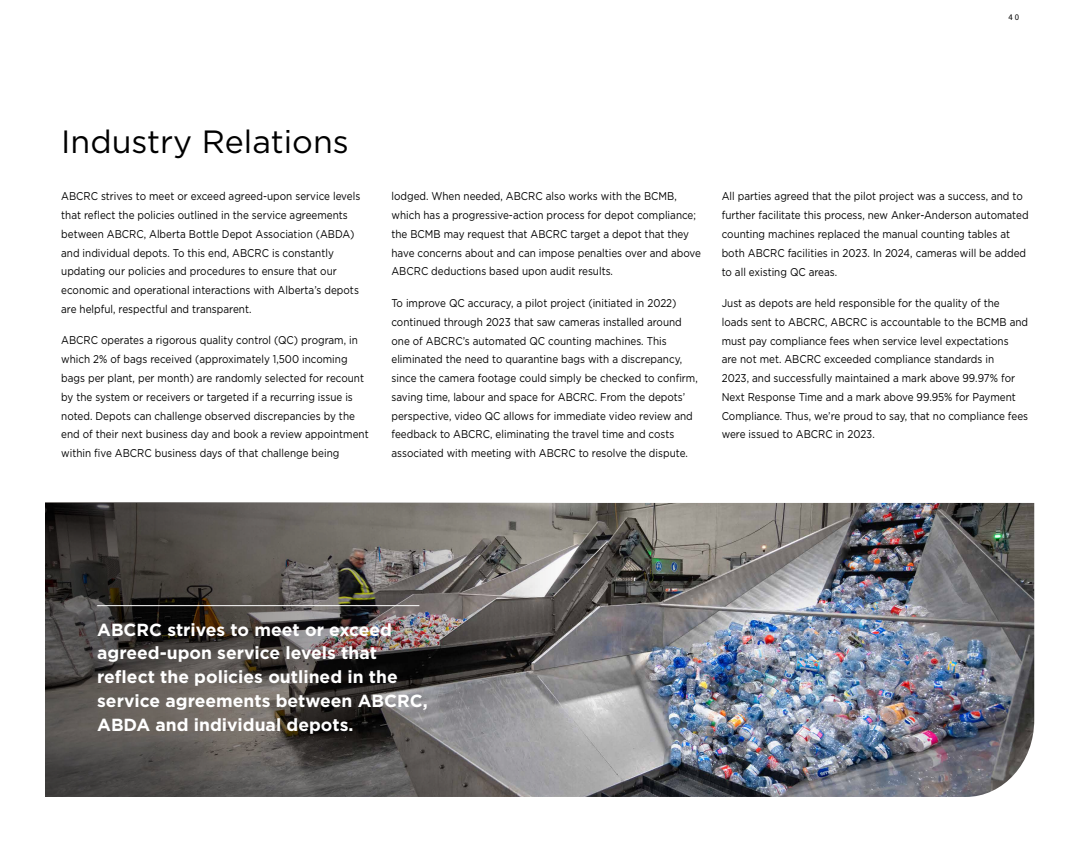
<style>
.page{position:relative;width:1080px;height:842px;background:#fff}
.page>*{position:absolute;margin:0;border:0;box-sizing:border-box;transform-origin:0 0}
.t1{font:32.12px "Gotham";color:#000}
.t2{font:700 17.5px/23.8px "Gotham";color:#fff}
.t3{font:11.25px/18.8px "Gotham";color:#000;scale:.88 1}
.t4{font:8.75px "Source Sans Pro";color:#000}
</style>
<div class="page">
<img style="left:688px;top:503px;width:346px;height:294px">
<svg style="left:45px;top:503px;width:643px;height:294px;background:#63605e"></svg>
<hr style="left:97px;top:605px;width:322px;height:1px;background:#fff">
<p class="t4" style="left:1008px;top:11px;width:12px">40</p>
<h1 class="t1" style="left:61px;top:121px;width:289px">Industry Relations</h1>
<p class="t3" style="left:61px;top:187px;width:341px">ABCRC strives to meet or exceed agreed-upon service levels that reflect the policies outlined in the service agreements between ABCRC, Alberta Bottle Depot Association (ABDA) and individual depots. To this end, ABCRC is constantly updating our policies and procedures to ensure that our economic and operational interactions with Alberta’s depots are helpful, respectful and transparent.</p>
<p class="t3" style="left:61px;top:331px;width:351px">ABCRC operates a rigorous quality control (QC) program, in which 2% of bags received (approximately 1,500 incoming bags per plant, per month) are randomly selected for recount by the system or receivers or targeted if a recurring issue is noted. Depots can challenge observed discrepancies by the end of their next business day and book a review appointment within five ABCRC business days of that challenge being</p>
<p class="t3" style="left:391px;top:187px;width:353px">lodged. When needed, ABCRC also works with the BCMB, which has a progressive-action process for depot compliance; the BCMB may request that ABCRC target a depot that they have concerns about and can impose penalties over and above ABCRC deductions based upon audit results.</p>
<p class="t3" style="left:391px;top:293px;width:350px">To improve QC accuracy, a pilot project (initiated in 2022) continued through 2023 that saw cameras installed around one of ABCRC’s automated QC counting machines. This eliminated the need to quarantine bags with a discrepancy, since the camera footage could simply be checked to confirm, saving time, labour and space for ABCRC. From the depots’ perspective, video QC allows for immediate video review and feedback to ABCRC, eliminating the travel time and costs associated with meeting with ABCRC to resolve the dispute.</p>
<p class="t3" style="left:722px;top:187px;width:350px">All parties agreed that the pilot project was a success, and to further facilitate this process, new Anker-Anderson automated counting machines replaced the manual counting tables at both ABCRC facilities in 2023. In 2024, cameras will be added to all existing QC areas.</p>
<p class="t3" style="left:722px;top:293px;width:350px">Just as depots are held responsible for the quality of the loads sent to ABCRC, ABCRC is accountable to the BCMB and must pay compliance fees when service level expectations<br>are not met. ABCRC exceeded compliance standards in<br>2023, and successfully maintained a mark above 99.97% for Next Response Time and a mark above 99.95% for Payment Compliance. Thus, we’re proud to say, that no compliance fees were issued to ABCRC in 2023.</p>
<h2 class="t2" style="left:97px;top:617px;width:332px">ABCRC strives to meet or exceed agreed-upon service levels that reflect the policies outlined in the service agreements between ABCRC,<br>ABDA and individual depots.</h2>
</div>
